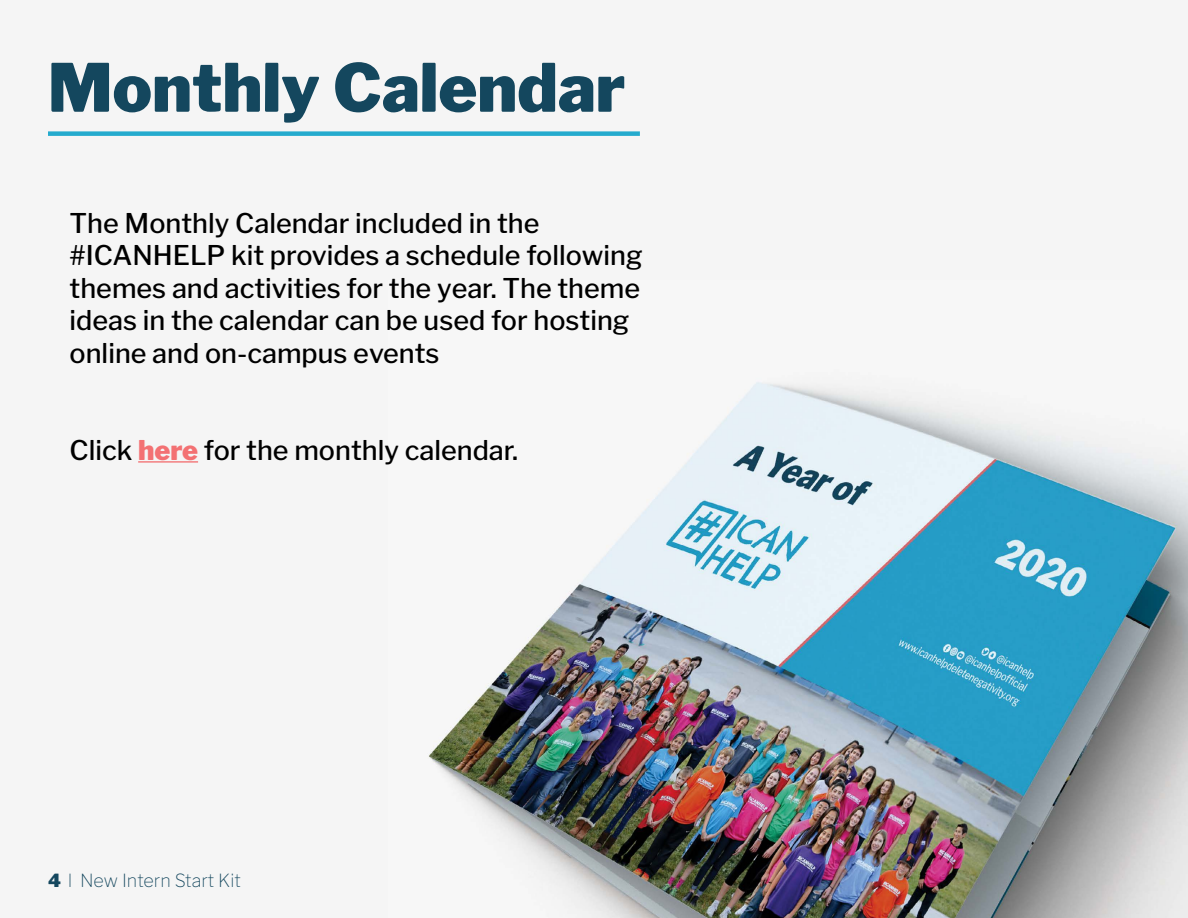
<style>
.page{position:relative;width:1188px;height:918px;background:#f5f5f5}
.page>*{position:absolute;margin:0;border:0;box-sizing:border-box;transform-origin:0 0}
.t1{font:900 66px "Libre Franklin";color:#14475e}
.t2{font:500 27px/32.4px "Libre Franklin";color:#000}
.t3{font:100 18px "Libre Franklin";color:#14475e}
.s1{font-weight:900;color:#f37173}
.s2{font-weight:900}
</style>
<div class="page">
<img style="left:429px;top:382px;width:759px;height:536px">
<hr style="left:138px;top:461px;width:60px;height:2px;background:#f37173">
<div style="left:48px;top:131px;width:592px;height:5px;background:#25abce"></div>
<h1 class="t1" style="left:48px;top:48px;width:579px">Monthly Calendar</h1>
<p class="t2" style="left:70px;top:207px;width:575px">The Monthly Calendar included in the #ICANHELP kit provides a schedule following themes and activities for the year. The theme ideas in the calendar can be used for hosting online and on-campus events</p>
<p class="t2" style="left:70px;top:434px;width:450px">Click <span class="s1">here</span> for the monthly calendar.</p>
<p class="t3" style="left:48px;top:870px;width:194px"><span class="s2">4</span> l New Intern Start Kit</p>
</div>
